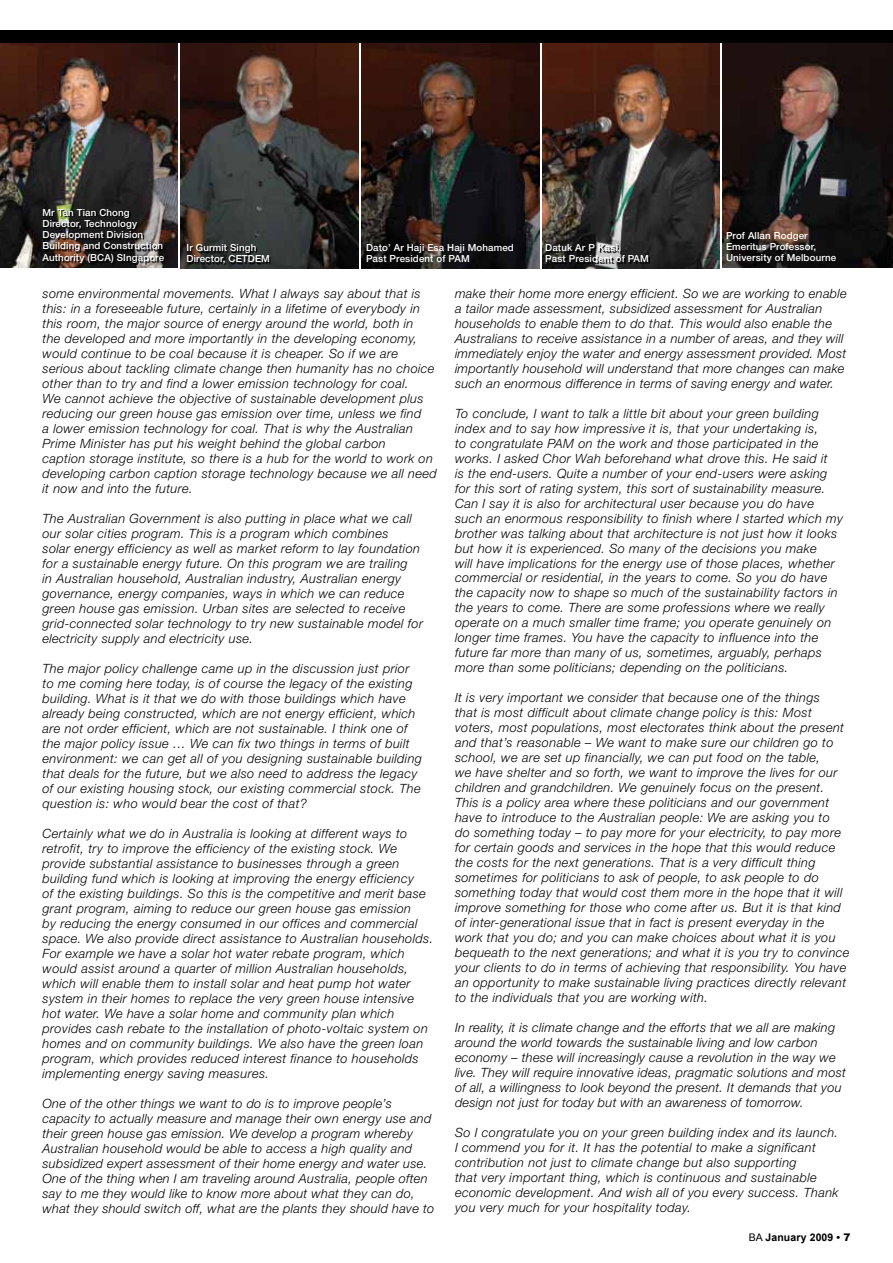
<style>
.page{position:relative;width:893px;height:1263px;background:#fff}
.page>*{position:absolute;margin:0;border:0;box-sizing:border-box;transform-origin:0 0}
.t1{font:italic 300 12.75px/15px "Helvetica Neue";letter-spacing:.03em;color:#000}
.t2{font:700 10.5px "Arial";letter-spacing:.01em;color:#000}
.t3{font:500 9.75px/11.2px "Helvetica Neue";letter-spacing:.015em;color:#fff}
.s1{font-weight:400}
.s2{font-weight:900}
</style>
<div class="page">
<img style="left:542px;top:43px;width:178px;height:225px">
<img style="left:722px;top:43px;width:171px;height:225px">
<img style="left:0;top:43px;width:178px;height:224px">
<div style="left:0;top:30px;width:893px;height:13px;background:#000"></div>
<img style="left:181px;top:43px;width:177px;height:225px">
<img style="left:361px;top:43px;width:178px;height:225px">
<svg style="left:547px;top:245px;width:102px;height:19px"></svg>
<img style="left:44px;top:210px;width:121px;height:54px">
<svg style="left:189px;top:245px;width:81px;height:20px"></svg>
<p class="t3" style="left:43px;top:206px;width:123px">Mr Tan Tian Chong<br>Director, Technology<br>Development Division<br>Building and Construction<br>Authority (BCA) SIngapore</p>
<p class="t3" style="left:187px;top:241px;width:85px">Ir Gurmit Singh<br>Director, CETDEM</p>
<p class="t3" style="left:366px;top:242px;width:149px">Dato’ Ar Haji Esa Haji Mohamed<br>Past President of PAM</p>
<p class="t3" style="left:545px;top:242px;width:105px">Datuk Ar P Kasi,<br>Past President of PAM</p>
<p class="t3" style="left:726px;top:230px;width:112px">Prof Allan Rodger<br>Emeritus Professor,<br>University of Melbourne</p>
<p class="t1" style="left:43px;top:286px;width:396px">some environmental movements. What I always say about that is this: in a foreseeable future, certainly in a lifetime of everybody in this room, the major source of energy around the world, both in<br>the developed and more importantly in the developing economy, would continue to be coal because it is cheaper. So if we are serious about tackling climate change then humanity has no choice other than to try and find a lower emission technology for coal.<br>We cannot achieve the objective of sustainable development plus reducing our green house gas emission over time, unless we find<br>a lower emission technology for coal. That is why the Australian Prime Minister has put his weight behind the global carbon<br>caption storage institute, so there is a hub for the world to work on developing carbon caption storage technology because we all need it now and into the future.</p>
<p class="t1" style="left:43px;top:511px;width:382px">The Australian Government is also putting in place what we call our solar cities program. This is a program which combines<br>solar energy efficiency as well as market reform to lay foundation for a sustainable energy future. On this program we are trailing<br>in Australian household, Australian industry, Australian energy governance, energy companies, ways in which we can reduce green house gas emission. Urban sites are selected to receive grid-connected solar technology to try new sustainable model for electricity supply and electricity use.</p>
<p class="t1" style="left:43px;top:660px;width:381px">The major policy challenge came up in the discussion just prior to me coming here today, is of course the legacy of the existing building. What is it that we do with those buildings which have already being constructed, which are not energy efficient, which are not order efficient, which are not sustainable. I think one of the major policy issue … We can fix two things in terms of built environment: we can get all of you designing sustainable building that deals for the future, but we also need to address the legacy of our existing housing stock, our existing commercial stock. The question is: who would bear the cost of that?</p>
<p class="t1" style="left:43px;top:825px;width:392px">Certainly what we do in Australia is looking at different ways to retrofit, try to improve the efficiency of the existing stock. We provide substantial assistance to businesses through a green building fund which is looking at improving the energy efficiency<br>of the existing buildings. So this is the competitive and merit base grant program, aiming to reduce our green house gas emission<br>by reducing the energy consumed in our offices and commercial space. We also provide direct assistance to Australian households.<br>For example we have a solar hot water rebate program, which would assist around a quarter of million Australian households, which will enable them to install solar and heat pump hot water system in their homes to replace the very green house intensive hot water. We have a solar home and community plan which provides cash rebate to the installation of photo-voltaic system on homes and on community buildings. We also have the green loan program, which provides reduced interest finance to households implementing energy saving measures.</p>
<p class="t1" style="left:43px;top:1095px;width:393px">One of the other things we want to do is to improve people’s capacity to actually measure and manage their own energy use and their green house gas emission. We develop a program whereby Australian household would be able to access a high quality and subsidized expert assessment of their home energy and water use.<br>One of the thing when I am traveling around Australia, people often say to me they would like to know more about what they can do, what they should switch off, what are the plants they should have to</p>
<p class="t1" style="left:455px;top:285px;width:393px">make their home more energy efficient. So we are working to enable a tailor made assessment, subsidized assessment for Australian households to enable them to do that. This would also enable the Australians to receive assistance in a number of areas, and they will immediately enjoy the water and energy assessment provided. Most importantly household will understand that more changes can make such an enormous difference in terms of saving energy and water.</p>
<p class="t1" style="left:455px;top:405px;width:390px">To conclude, I want to talk a little bit about your green building index and to say how impressive it is, that your undertaking is,<br>to congratulate PAM on the work and those participated in the works. I asked Chor Wah beforehand what drove this. He said it<br>is the end-users. Quite a number of your end-users were asking for this sort of rating system, this sort of sustainability measure.<br>Can I say it is also for architectural user because you do have such an enormous responsibility to finish where I started which my brother was talking about that architecture is not just how it looks but how it is experienced. So many of the decisions you make<br>will have implications for the energy use of those places, whether commercial or residential, in the years to come. So you do have the capacity now to shape so much of the sustainability factors in the years to come. There are some professions where we really operate on a much smaller time frame; you operate genuinely on longer time frames. You have the capacity to influence into the future far more than many of us, sometimes, arguably, perhaps more than some politicians; depending on the politicians.</p>
<p class="t1" style="left:455px;top:690px;width:396px">It is very important we consider that because one of the things<br>that is most difficult about climate change policy is this: Most voters, most populations, most electorates think about the present and that’s reasonable – We want to make sure our children go to school, we are set up financially, we can put food on the table,<br>we have shelter and so forth, we want to improve the lives for our children and grandchildren. We genuinely focus on the present.<br>This is a policy area where these politicians and our government have to introduce to the Australian people: We are asking you to<br>do something today – to pay more for your electricity, to pay more for certain goods and services in the hope that this would reduce the costs for the next generations. That is a very difficult thing sometimes for politicians to ask of people, to ask people to do something today that would cost them more in the hope that it will improve something for those who come after us. But it is that kind of inter-generational issue that in fact is present everyday in the work that you do; and you can make choices about what it is you bequeath to the next generations; and what it is you try to convince your clients to do in terms of achieving that responsibility. You have an opportunity to make sustainable living practices directly relevant to the individuals that you are working with.</p>
<p class="t1" style="left:455px;top:1020px;width:392px">In reality, it is climate change and the efforts that we all are making around the world towards the sustainable living and low carbon economy – these will increasingly cause a revolution in the way we live. They will require innovative ideas, pragmatic solutions and most of all, a willingness to look beyond the present. It demands that you design not just for today but with an awareness of tomorrow.</p>
<p class="t1" style="left:455px;top:1125px;width:385px">So I congratulate you on your green building index and its launch.<br>I commend you for it. It has the potential to make a significant contribution not just to climate change but also supporting<br>that very important thing, which is continuous and sustainable economic development. And wish all of you every success. Thank you very much for your hospitality today.</p>
<p class="t2" style="left:749px;top:1231px;width:103px"><span class="s1">BA</span> January 2009 • <span class="s2">7</span></p>
</div>
